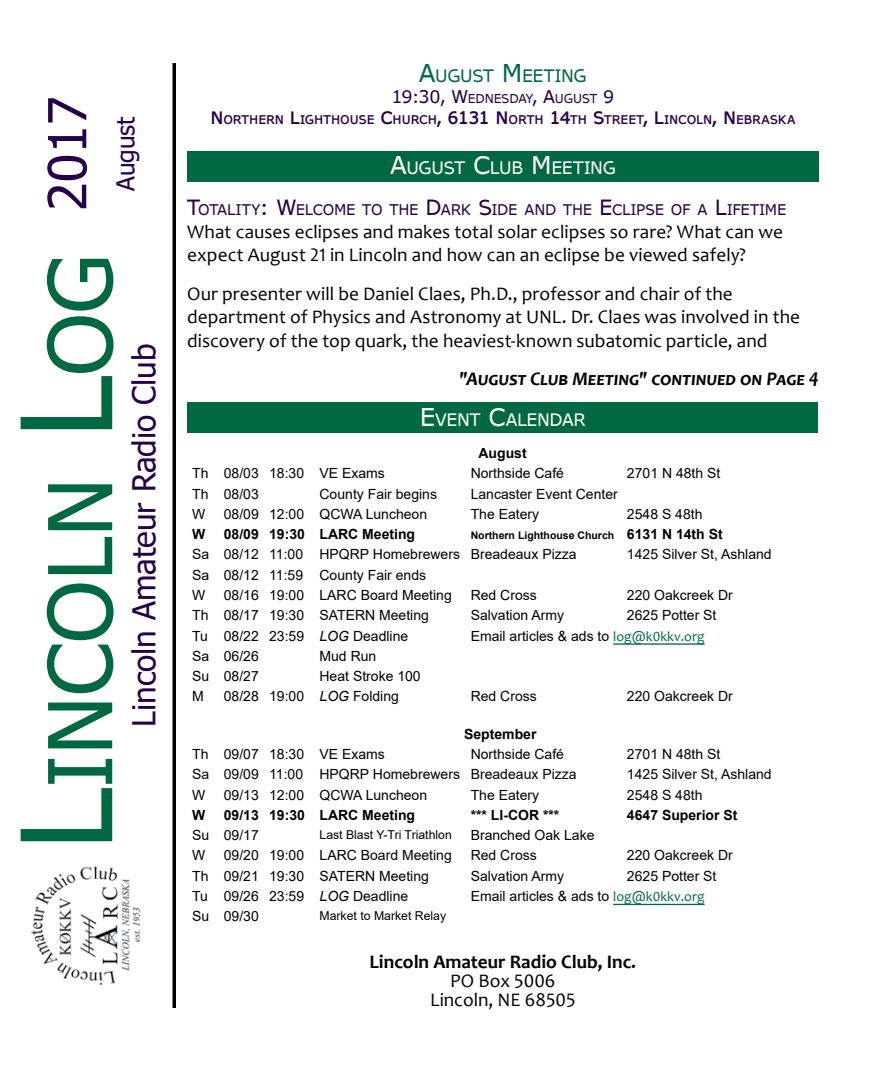
<style>
.page{position:relative;width:882px;height:1071px;background:#fff}
.page>*{position:absolute;margin:0;border:0;box-sizing:border-box;transform-origin:0 0}
.t1{font:88.2px "Tahoma";color:#006944}
.t2{font:52.5px "Tahoma";color:#27004b}
.t3{font:31.5px "Tahoma";color:#27004b}
.t4{font:24.5px "Tahoma";color:#27004b}
.t5{font:19.25px/23.1px "Candara";letter-spacing:.005em;color:#000}
.t6{font:italic 700 19.25px "Candara";letter-spacing:-.01em;color:#000}
.t7{font:700 19.25px "Candara";color:#000}
.t8{font:17.15px "AP Hont";letter-spacing:-.02em;color:#fff}
.t9{font:17.15px "AP Hont";letter-spacing:-.02em;color:#006944}
.t10{font:14.7px "AP Hont";letter-spacing:-.015em;color:#27004b}
.t11{font:14px/20.3px "Arial";color:#000}
.t12{font:700 14px "Arial";color:#000}
.t13{font:700 12.25px/21px "AP Hont";color:#27004b;text-align:center}
.t14{font:12.25px "Arial";color:#000}
.t15{font:700 10.5px "Arial";color:#000}
.s1{font-size:126px}
.s2{font-size:24.5px}
.s3{font-weight:400;font-size:17.5px}
.s4{font-weight:400}
.s5{font-size:17.5px}
.s6{font-size:21px}
.s7{font-size:14px}
.s8{font-style:italic}
.s9{font-family:"Candara";color:#006944}
</style>
<div class="page">
<img style="left:30px;top:866px;width:110px;height:119px">
<hr style="left:173px;top:63px;width:3px;height:945px;background:#000">
<div style="left:187px;top:402px;width:631px;height:31px;background:#006944"></div>
<hr style="left:613px;top:904px;width:92px;height:1px;background:#006944">
<hr style="left:613px;top:643px;width:92px;height:2px;background:#006944">
<div style="left:187px;top:151px;width:632px;height:31px;background:#006944"></div>
<h2 class="t2" style="left:32px;top:211px;width:116px;rotate:-90deg">2017</h2>
<h3 class="t4" style="left:109px;top:191px;width:76px;rotate:-90deg">August</h3>
<h1 class="t1" style="left:21px;top:850px;width:597px;rotate:-90deg"><span class="s1">L</span>incoln <span class="s1">L</span>og</h1>
<h3 class="t3" style="left:123px;top:727px;width:384px;rotate:-90deg">Lincoln Amateur Radio Club</h3>
<p class="t9" style="left:419px;top:63px;width:169px"><span class="s2">A</span>UGUST <span class="s2">M</span>EETING</p>
<p class="t13" style="left:210px;top:87px;width:587px"><span class="s3">19:30, W</span><span class="s4">EDNESDAY</span><span class="s3">, A</span><span class="s4">UGUST</span> <span class="s3">9<br></span><span class="s5">N</span>ORTHERN <span class="s5">L</span>IGHTHOUSE <span class="s5">C</span>HURCH<span class="s5">, 6131 N</span>ORTH <span class="s5">14</span>TH <span class="s5">S</span>TREET<span class="s5">, L</span>INCOLN<span class="s5">, N</span>EBRASKA</p>
<p class="t8" style="left:390px;top:156px;width:227px"><span class="s2">A</span>UGUST <span class="s2">C</span>LUB <span class="s2">M</span>EETING</p>
<p class="t10" style="left:187px;top:200px;width:601px"><span class="s6">T</span>OTALITY<span class="s6">: W</span>ELCOM E TO THE <span class="s6">D</span>ARK <span class="s6">S</span>IDE AND THE <span class="s6">E</span>CLIPSE OF A <span class="s6">L</span>IFETIM E</p>
<h3 class="t5" style="left:187px;top:220px;width:597px">What causes eclipses and makes total solar eclipses so rare? What can we expect August 21 in Lincoln and how can an eclipse be viewed safely?</h3>
<h3 class="t5" style="left:187px;top:282px;width:614px">Our presenter will be Daniel Claes, Ph.D., professor and chair of the department of Physics and Astronomy at UNL. Dr. Claes was involved in the discovery of the top quark, the heaviest-known subatomic particle, and</h3>
<h3 class="t6" style="left:459px;top:367px;width:361px">"August Club Meeting" continued on Page 4</h3>
<p class="t8" style="left:420px;top:407px;width:167px"><span class="s2">E</span>VENT <span class="s2">C</span>ALENDAR</p>
<p class="t12" style="left:478px;top:443px;width:50px">August</p>
<p class="t11" style="left:192px;top:463px;width:194px">Th 08/03 18:30 VE Exams</p>
<p class="t11" style="left:471px;top:463px;width:95px">Northside Café</p>
<p class="t11" style="left:627px;top:463px;width:95px">2701 N 48th St</p>
<p class="t11" style="left:192px;top:483px;width:68px">Th 08/03</p>
<p class="t11" style="left:320px;top:483px;width:119px">County Fair begins</p>
<p class="t11" style="left:471px;top:483px;width:149px">Lancaster Event Center</p>
<p class="t11" style="left:192px;top:504px;width:15px">W</p>
<p class="t11" style="left:224px;top:504px;width:205px">08/09 12:00 QCWA Luncheon</p>
<p class="t11" style="left:471px;top:504px;width:70px">The Eatery</p>
<p class="t11" style="left:627px;top:504px;width:77px">2548 S 48th</p>
<p class="t12" style="left:192px;top:524px;width:15px">W</p>
<p class="t12" style="left:224px;top:524px;width:193px">08/09 19:30 LARC Meeting</p>
<p class="t15" style="left:471px;top:528px;width:253px">Northern Lighthouse Church <span class="s7">6131 N 14th St</span></p>
<p class="t11" style="left:192px;top:544px;width:386px">Sa 08/12 11:00 HPQRP Homebrewers Breadeaux Pizza</p>
<p class="t11" style="left:627px;top:544px;width:146px">1425 Silver St, Ashland</p>
<p class="t11" style="left:192px;top:565px;width:235px">Sa 08/12 11:59 County Fair ends<br>W</p>
<p class="t11" style="left:224px;top:585px;width:230px">08/16 19:00 LARC Board Meeting</p>
<p class="t11" style="left:471px;top:585px;width:68px">Red Cross</p>
<p class="t11" style="left:627px;top:585px;width:107px">220 Oakcreek Dr</p>
<p class="t11" style="left:192px;top:605px;width:238px">Th 08/17 19:30 SATERN Meeting</p>
<p class="t11" style="left:471px;top:605px;width:95px">Salvation Army</p>
<p class="t11" style="left:627px;top:605px;width:91px">2625 Potter St</p>
<p class="t11" style="left:192px;top:625px;width:217px">Tu 08/22 23:59 <span class="s8">LOG</span> Deadline</p>
<p class="t11" style="left:471px;top:625px;width:235px">Email articles &amp; ads to <span class="s9">log@k0kkv.org</span></p>
<p class="t11" style="left:192px;top:646px;width:68px">Sa 06/26</p>
<p class="t11" style="left:320px;top:646px;width:58px">Mud Run</p>
<p class="t11" style="left:192px;top:666px;width:68px">Su 08/27</p>
<p class="t11" style="left:320px;top:666px;width:103px">Heat Stroke 100</p>
<p class="t11" style="left:192px;top:686px;width:13px">M</p>
<p class="t11" style="left:224px;top:686px;width:177px">08/28 19:00 <span class="s8">LOG</span> Folding</p>
<p class="t11" style="left:471px;top:686px;width:68px">Red Cross</p>
<p class="t11" style="left:627px;top:686px;width:107px">220 Oakcreek Dr</p>
<p class="t12" style="left:464px;top:724px;width:74px">September</p>
<p class="t11" style="left:192px;top:744px;width:194px">Th 09/07 18:30 VE Exams</p>
<p class="t11" style="left:471px;top:744px;width:95px">Northside Café</p>
<p class="t11" style="left:627px;top:744px;width:95px">2701 N 48th St</p>
<p class="t11" style="left:192px;top:764px;width:386px">Sa 09/09 11:00 HPQRP Homebrewers Breadeaux Pizza</p>
<p class="t11" style="left:627px;top:764px;width:146px">1425 Silver St, Ashland</p>
<p class="t11" style="left:192px;top:784px;width:15px">W</p>
<p class="t11" style="left:224px;top:784px;width:205px">09/13 12:00 QCWA Luncheon</p>
<p class="t11" style="left:471px;top:784px;width:70px">The Eatery</p>
<p class="t11" style="left:627px;top:784px;width:77px">2548 S 48th</p>
<p class="t12" style="left:192px;top:805px;width:15px">W</p>
<p class="t12" style="left:224px;top:805px;width:193px">09/13 19:30 LARC Meeting</p>
<p class="t12" style="left:471px;top:805px;width:90px">*** LI-COR ***</p>
<p class="t12" style="left:627px;top:805px;width:112px">4647 Superior St</p>
<p class="t11" style="left:192px;top:825px;width:68px">Su 09/17</p>
<p class="t14" style="left:320px;top:826px;width:134px">Last Blast Y-Tri Triathlon</p>
<p class="t11" style="left:471px;top:825px;width:125px">Branched Oak Lake</p>
<p class="t11" style="left:192px;top:845px;width:15px">W</p>
<p class="t11" style="left:224px;top:845px;width:230px">09/20 19:00 LARC Board Meeting</p>
<p class="t11" style="left:471px;top:845px;width:68px">Red Cross</p>
<p class="t11" style="left:627px;top:845px;width:107px">220 Oakcreek Dr</p>
<p class="t11" style="left:192px;top:866px;width:238px">Th 09/21 19:30 SATERN Meeting</p>
<p class="t11" style="left:471px;top:866px;width:95px">Salvation Army</p>
<p class="t11" style="left:627px;top:866px;width:91px">2625 Potter St</p>
<p class="t11" style="left:192px;top:886px;width:217px">Tu 09/26 23:59 <span class="s8">LOG</span> Deadline</p>
<p class="t11" style="left:471px;top:886px;width:235px">Email articles &amp; ads to <span class="s9">log@k0kkv.org</span></p>
<p class="t11" style="left:192px;top:906px;width:68px">Su 09/30</p>
<p class="t14" style="left:320px;top:907px;width:128px">Market to Market Relay</p>
<h3 class="t7" style="left:370px;top:950px;width:268px">Lincoln Amateur Radio Club, Inc.</h3>
<h3 class="t5" style="left:430px;top:971px;width:147px;line-height:19.2px;text-align:center">PO Box 5006<br>Lincoln, NE 68505</h3>
</div>
